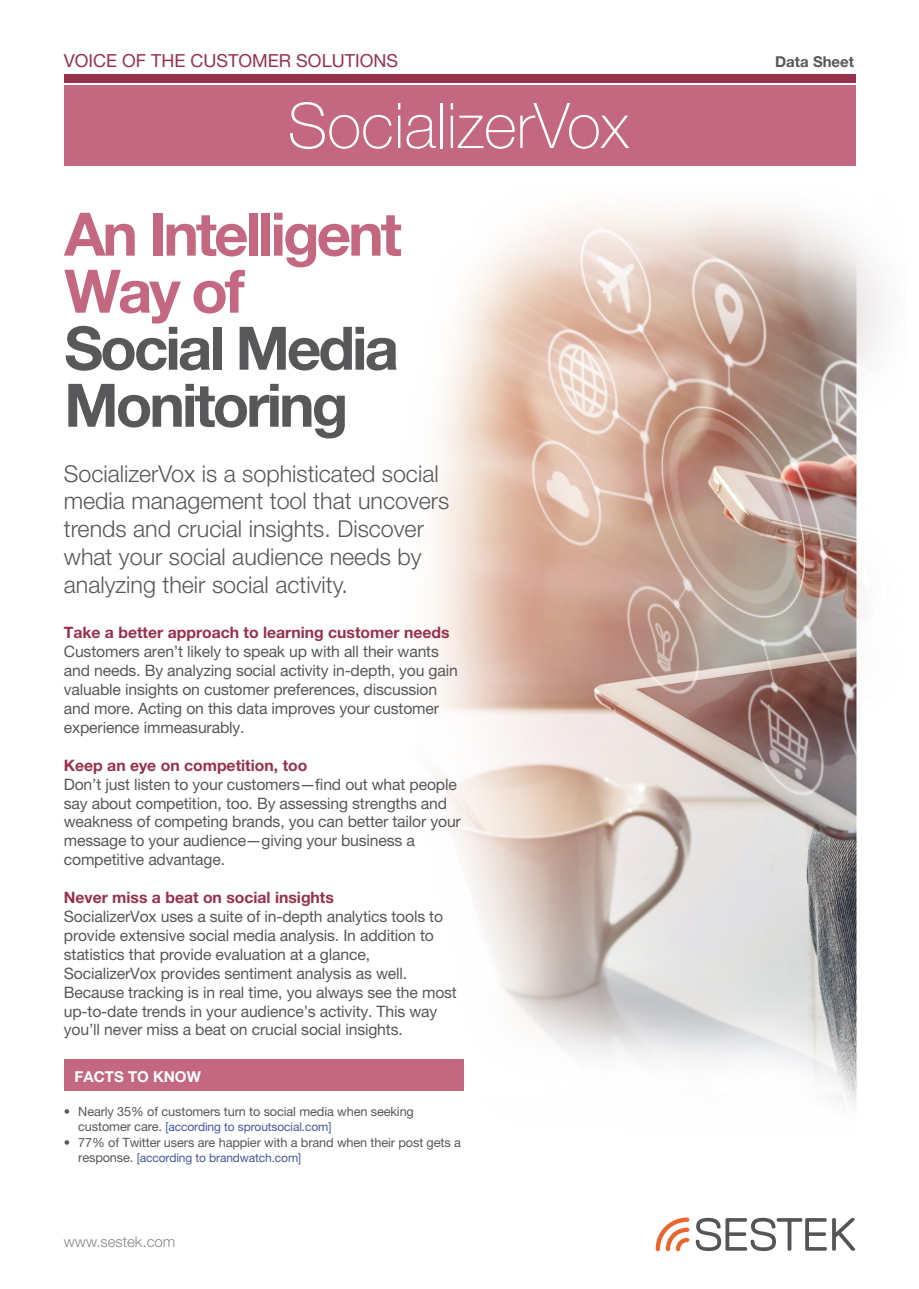
<style>
.page{position:relative;width:919px;height:1289px;background:#fff}
.page>*{position:absolute;margin:0;border:0;box-sizing:border-box;transform-origin:0 0}
.t1{font:100 63px "Helvetica Neue LT Pro";color:#fff}
.t2{font:700 60px/57px "Helvetica Neue LT Pro";letter-spacing:-.05em;color:#58585a}
.t3{font:700 60px/57px "Helvetica Neue LT Pro";letter-spacing:-.05em;color:#c36880}
.t4{font:300 23.25px/27.9px "Helvetica Neue LT Pro";color:#58585a}
.t5{font:18px "Helvetica Neue LT Pro";color:#98314b}
.t6{font:15.75px/18.9px "Helvetica Neue LT Pro";letter-spacing:-.01em;color:#58585a}
.t7{font:700 15.75px "Helvetica Neue LT Pro";color:#98314b}
.t8{font:300 15px "Helvetica Neue LT Pro";color:#87888a}
.t9{font:700 15px "Helvetica Neue LT Pro";color:#fff}
.t10{font:700 15px "Helvetica Neue LT Pro";color:#58585a}
.t11{font:12.75px "Helvetica Neue LT Pro";letter-spacing:-.01em;color:#58585a}
.t12{font:12px "Helvetica Neue LT Pro";letter-spacing:-.01em;color:#455999}
.s1{font-size:12.75px;color:#58585a}
</style>
<div class="page">
<img style="left:64px;top:74px;width:819px;height:1178px">
<svg style="left:695px;top:1217px;width:160px;height:34px"></svg>
<svg style="left:655px;top:1217px;width:34px;height:34px"></svg>
<div style="left:64px;top:1233px;width:119px;height:19px;background:#fff"></div>
<div style="left:64px;top:1059px;width:399px;height:31px;background:#c36880"></div>
<div style="left:64px;top:74px;width:791px;height:9px;background:#98314b"></div>
<div style="left:64px;top:85px;width:791px;height:81px;background:#c36880"></div>
<hr style="left:64px;top:83px;width:791px;height:2px;background:#fff">
<p class="t5" style="left:64px;top:50px;width:336px">VOICE OF THE CUSTOMER SOLUTIONS</p>
<p class="t10" style="left:775px;top:53px;width:80px">Data Sheet</p>
<h1 class="t1" style="left:287px;top:90px;width:343px">SocializerVox</h1>
<h2 class="t3" style="left:64px;top:204px;width:339px">An Intelligent<br>Way of</h2>
<h2 class="t2" style="left:64px;top:318px;width:336px">Social Media<br>Monitoring</h2>
<h3 class="t4" style="left:64px;top:459px;width:387px">SocializerVox is a sophisticated social media management tool that uncovers trends and crucial insights. Discover what your social audience needs by analyzing their social activity.</h3>
<p class="t7" style="left:64px;top:623px;width:387px">Take a better approach to learning customer needs</p>
<p class="t6" style="left:64px;top:642px;width:395px">Customers aren’t likely to speak up with all their wants and needs. By analyzing social activity in-depth, you gain valuable insights on customer preferences, discussion and more. Acting on this data improves your customer experience immeasurably.</p>
<p class="t7" style="left:64px;top:755px;width:245px">Keep an eye on competition, too</p>
<p class="t6" style="left:64px;top:774px;width:398px">Don’t just listen to your customers—find out what people say about competition, too. By assessing strengths and weakness of competing brands, you can better tailor your message to your audience—giving your business a competitive advantage.</p>
<p class="t7" style="left:64px;top:887px;width:272px">Never miss a beat on social insights</p>
<p class="t6" style="left:64px;top:906px;width:394px">SocializerVox uses a suite of in-depth analytics tools to provide extensive social media analysis. In addition to statistics that provide evaluation at a glance, SocializerVox provides sentiment analysis as well.<br>Because tracking is in real time, you always see the most up-to-date trends in your audience’s activity. This way you’ll never miss a beat on crucial social insights.</p>
<p class="t9" style="left:75px;top:1067px;width:128px">FACTS TO KNOW</p>
<p class="t11" style="left:78px;top:1103px;width:337px">Nearly 35% of customers turn to social media when seeking</p>
<p class="t12" style="left:78px;top:1119px;width:255px"><span class="s1">customer care.</span> [according to sproutsocial.com]</p>
<p class="t11" style="left:78px;top:1134px;width:384px">77% of Twitter users are happier with a brand when their post gets a</p>
<p class="t12" style="left:78px;top:1150px;width:224px"><span class="s1">response.</span> [according to brandwatch.com]</p>
<p class="t11" style="left:64px;top:1103px;width:8px">•</p>
<p class="t11" style="left:64px;top:1134px;width:8px">•</p>
<p class="t8" style="left:64px;top:1231px;width:113px">www.sestek.com</p>
</div>
